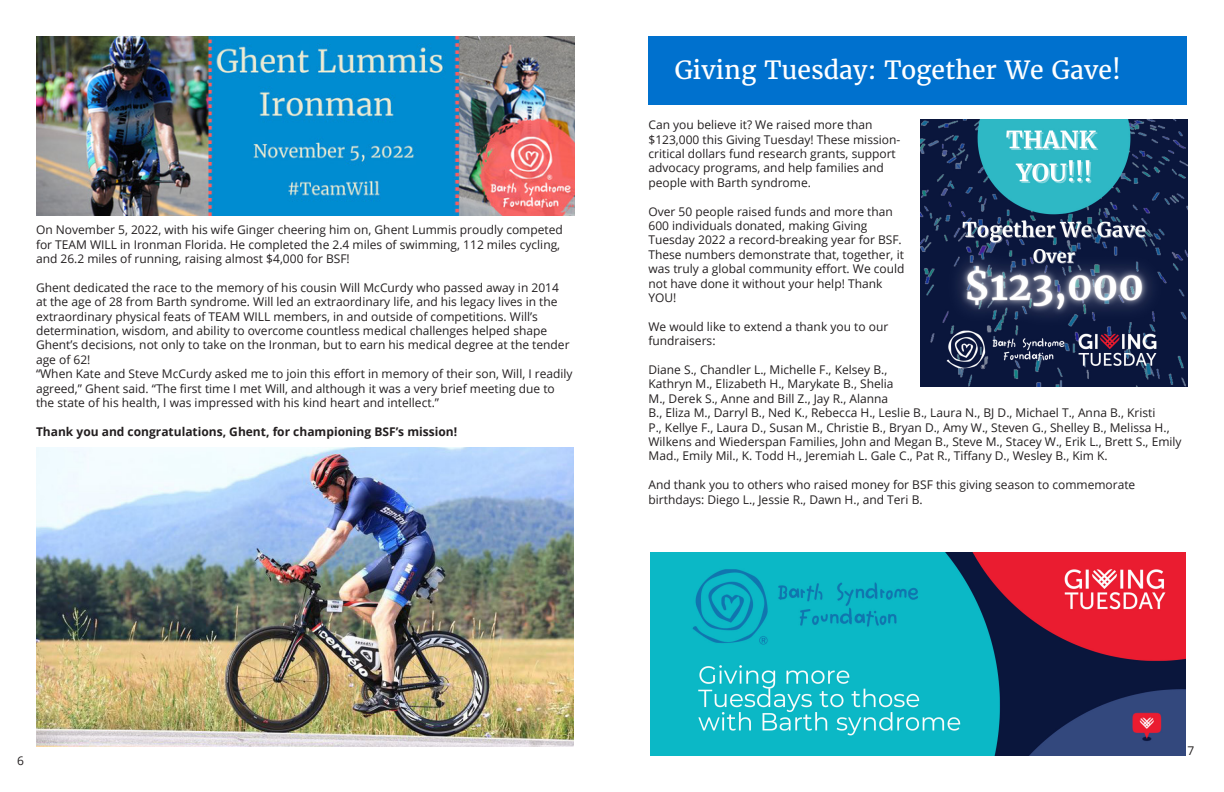
<style>
.page{position:relative;width:1224px;height:792px;background:#fff}
.page>*{position:absolute;margin:0;border:0;box-sizing:border-box;transform-origin:0 0}
.t1{font:25px "Merriweather";color:#fff}
.t2{font:12px/14.4px "Open Sans";color:#231f20}
.t3{font:700 12px "Open Sans";color:#231f20}
</style>
<div class="page">
<div style="left:648px;top:36px;width:540px;height:68px;background:#0071ce"></div>
<img style="left:36px;top:36px;width:539px;height:180px">
<img style="left:37px;top:448px;width:537px;height:299px">
<img style="left:921px;top:120px;width:267px;height:266px">
<img style="left:650px;top:553px;width:535px;height:203px">
<p class="t2" style="left:36px;top:222px;width:528px">On November 5, 2022, with his wife Ginger cheering him on, Ghent Lummis proudly competed for TEAM WILL in Ironman Florida. He completed the 2.4 miles of swimming, 112 miles cycling, and 26.2 miles of running, raising almost $4,000 for BSF!</p>
<p class="t2" style="left:36px;top:280px;width:538px">Ghent dedicated the race to the memory of his cousin Will McCurdy who passed away in 2014 at the age of 28 from Barth syndrome. Will led an extraordinary life, and his legacy lives in the extraordinary physical feats of TEAM WILL members, in and outside of competitions. Will’s determination, wisdom, and ability to overcome countless medical challenges helped shape Ghent’s decisions, not only to take on the Ironman, but to earn his medical degree at the tender age of 62!<br>“When Kate and Steve McCurdy asked me to join this effort in memory of their son, Will, I readily agreed,” Ghent said. “The first time I met Will, and although it was a very brief meeting due to the state of his health, I was impressed with his kind heart and intellect.”</p>
<p class="t3" style="left:36px;top:423px;width:423px">Thank you and congratulations, Ghent, for championing BSF’s mission!</p>
<h1 class="t1" style="left:674px;top:54px;width:448px">Giving Tuesday: Together We Gave!</h1>
<p class="t2" style="left:648px;top:117px;width:253px">Can you believe it? We raised more than $123,000 this Giving Tuesday! These mission&shy;critical dollars fund research grants, support advocacy programs, and help families and people with Barth syndrome.</p>
<p class="t2" style="left:648px;top:204px;width:258px">Over 50 people raised funds and more than 600 individuals donated, making Giving Tuesday 2022 a record-breaking year for BSF.<br>These numbers demonstrate that, together, it was truly a global community effort. We could not have done it without your help! Thank YOU!</p>
<p class="t2" style="left:648px;top:319px;width:241px">We would like to extend a thank you to our fundraisers:</p>
<p class="t2" style="left:648px;top:362px;width:535px">Diane S., Chandler L., Michelle F., Kelsey B.,<br>Kathryn M., Elizabeth H., Marykate B., Shelia<br>M., Derek S., Anne and Bill Z., Jay R., Alanna<br>B., Eliza M., Darryl B., Ned K., Rebecca H., Leslie B., Laura N., BJ D., Michael T., Anna B., Kristi<br>P., Kellye F., Laura D., Susan M., Christie B., Bryan D., Amy W., Steven G., Shelley B., Melissa H., Wilkens and Wiederspan Families, John and Megan B., Steve M., Stacey W., Erik L., Brett S., Emily Mad., Emily Mil., K. Todd H., Jeremiah L. Gale C., Pat R., Tiffany D., Wesley B., Kim K.</p>
<p class="t2" style="left:648px;top:477px;width:488px">And thank you to others who raised money for BSF this giving season to commemorate birthdays: Diego L., Jessie R., Dawn H., and Teri B.</p>
<p class="t2" style="left:17px;top:753px;width:8px">6</p>
<p class="t2" style="left:1187px;top:743px;width:8px">7</p>
</div>
